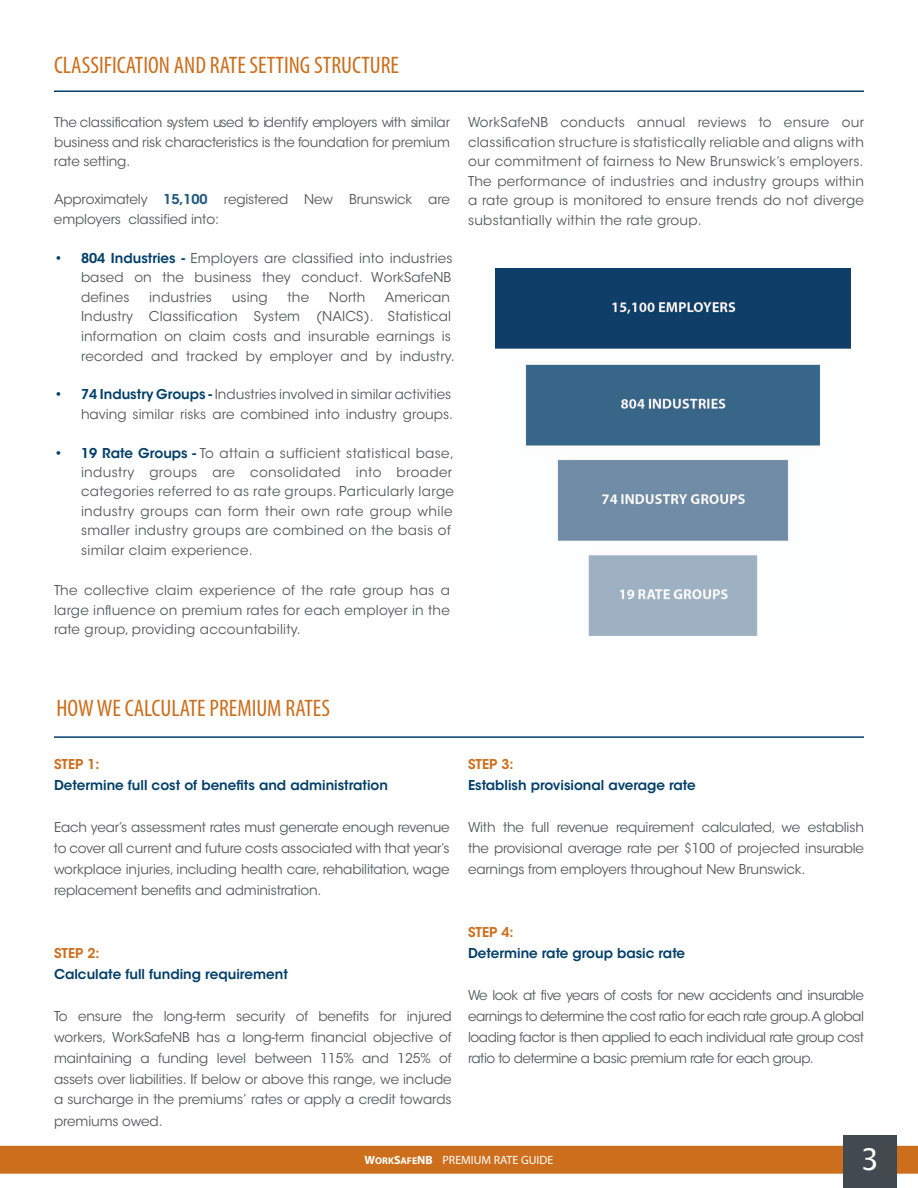
<style>
.page{position:relative;width:918px;height:1188px;background:#fff}
.page>*{position:absolute;margin:0;border:0;box-sizing:border-box;transform-origin:0 0}
.t1{font:30px "Lucida Grande";color:#fff}
.t2{font:condensed 24px "Myriad Pro";color:#cc6e1c}
.t3{font:13.5px/19.5px "ITC Avant Garde Std";letter-spacing:.01em;color:#58595b;text-align:justify}
.t4{font:600 13.5px/21px "ITC Avant Garde Std";color:#003f69}
.t5{font:13.5px/20.1px "ITC Avant Garde Std";letter-spacing:-.01em;color:#58595b}
.t6{font:600 13.5px "ITC Avant Garde Std";color:#cc6e1c}
.t7{font:12px "Myriad Pro";color:#fff}
.s1{font-weight:600;color:#1f577f}
.s2{font-weight:600;color:#003f69}
.s3{color:#cc6e1c}
.s4{font-weight:700}
.s5{font-weight:700;font-size:9.75px}
</style>
<div class="page">
<div style="left:0;top:1146px;width:918px;height:28px;background:#cc6e1c"></div>
<div style="left:843px;top:1135px;width:54px;height:53px;background:#434a4f"></div>
<hr style="left:54px;top:91px;width:810px;height:1px;background:#003f69">
<hr style="left:54px;top:736px;width:810px;height:2px;background:#003f69">
<img style="left:496px;top:269px;width:354px;height:366px">
<p class="t2" style="left:54px;top:50px;width:347px">CLASSIFICATION AND RATE SETTING STRUCTURE</p>
<p class="t3" style="left:54px;top:113px;width:398px">The classification system used to identify employers with similar business and risk characteristics is the foundation for premium rate setting.</p>
<p class="t5" style="left:54px;top:189px;width:398px">Approximately <span class="s1">15,100</span> registered New Brunswick are employers classified into:</p>
<p class="t3" style="left:81px;top:249px;width:373px;text-indent:-27px"><span class="s2">• 804 Industries -</span> Employers are classified into industries based on the business they conduct. WorkSafeNB defines</p>
<p class="t3" style="left:81px;top:287px;width:375px;text-align:left;text-indent:304px">American Industry Classification System (NAICS). Statistical information on claim costs and insurable earnings is recorded and tracked by employer and by industry.</p>
<p class="t3" style="left:54px;top:385px;width:401px;text-align:right"><span class="s2">• 74 Industry Groups -</span> Industries involved in similar activities having similar risks are combined into industry groups.</p>
<p class="t3" style="left:81px;top:443px;width:375px;text-align:left;text-indent:-27px"><span class="s2">• 19 Rate Groups -</span> To attain a sufficient statistical base, industry groups are consolidated into broader categories referred to as rate groups. Particularly large industry groups can form their own rate group while smaller industry groups are combined on the basis of similar claim experience.</p>
<p class="t3" style="left:54px;top:581px;width:398px">The collective claim experience of the rate group has a large influence on premium rates for each employer in the rate group, providing accountability.</p>
<p class="t3" style="left:149px;top:287px;width:64px">industries</p>
<p class="t3" style="left:232px;top:287px;width:37px">using</p>
<p class="t3" style="left:288px;top:287px;width:23px">the</p>
<p class="t3" style="left:329px;top:287px;width:38px">North</p>
<p class="t3" style="left:468px;top:113px;width:398px">WorkSafeNB conducts annual reviews to ensure our classification structure is statistically reliable and aligns with our commitment of fairness to New Brunswick’s employers.</p>
<p class="t3" style="left:468px;top:171px;width:398px">The performance of industries and industry groups within a rate group is monitored to ensure trends do not diverge substantially within the rate group.</p>
<p class="t2" style="left:56px;top:694px;width:275px">HOW WE CALCULATE PREMIUM RATES</p>
<p class="t4" style="left:54px;top:754px;width:336px"><span class="s3">STEP 1:<br></span>Determine full cost of benefits and administration</p>
<p class="t3" style="left:54px;top:817px;width:397px;line-height:21px">Each year’s assessment rates must generate enough revenue to cover all current and future costs associated with that year’s workplace injuries, including health care, rehabilitation, wage replacement benefits and administration.</p>
<p class="t4" style="left:54px;top:943px;width:235px"><span class="s3">STEP 2:<br></span>Calculate full funding requirement</p>
<p class="t3" style="left:54px;top:1005px;width:399px;line-height:21px">To ensure the long-term security of benefits for injured workers, WorkSafeNB has a long-term financial objective of maintaining a funding level between 115% and 125% of assets over liabilities. If below or above this range, we include a surcharge in the premiums’ rates or apply a credit towards premiums owed.</p>
<p class="t6" style="left:468px;top:756px;width:47px">STEP 3:</p>
<p class="t4" style="left:468px;top:775px;width:229px">Establish provisional average rate</p>
<p class="t3" style="left:468px;top:817px;width:398px;line-height:21px">With the full revenue requirement calculated, we establish the provisional average rate per $100 of projected insurable earnings from employers throughout New Brunswick.</p>
<p class="t6" style="left:468px;top:924px;width:47px">STEP 4:</p>
<p class="t4" style="left:468px;top:943px;width:219px">Determine rate group basic rate</p>
<p class="t3" style="left:468px;top:985px;width:398px;line-height:21px">We look at five years of costs for new accidents and insurable earnings to determine the cost ratio for each rate group.A global loading factor is then applied to each individual rate group cost ratio to determine a basic premium rate for each group.</p>
<p class="t7" style="left:365px;top:1153px;width:190px"><span class="s4">W</span><span class="s5">ORK</span><span class="s4">S</span><span class="s5">AFE</span><span class="s4">NB</span> PREMIUM RATE GUIDE</p>
<h1 class="t1" style="left:860px;top:1142px;width:20px">3</h1>
</div>
